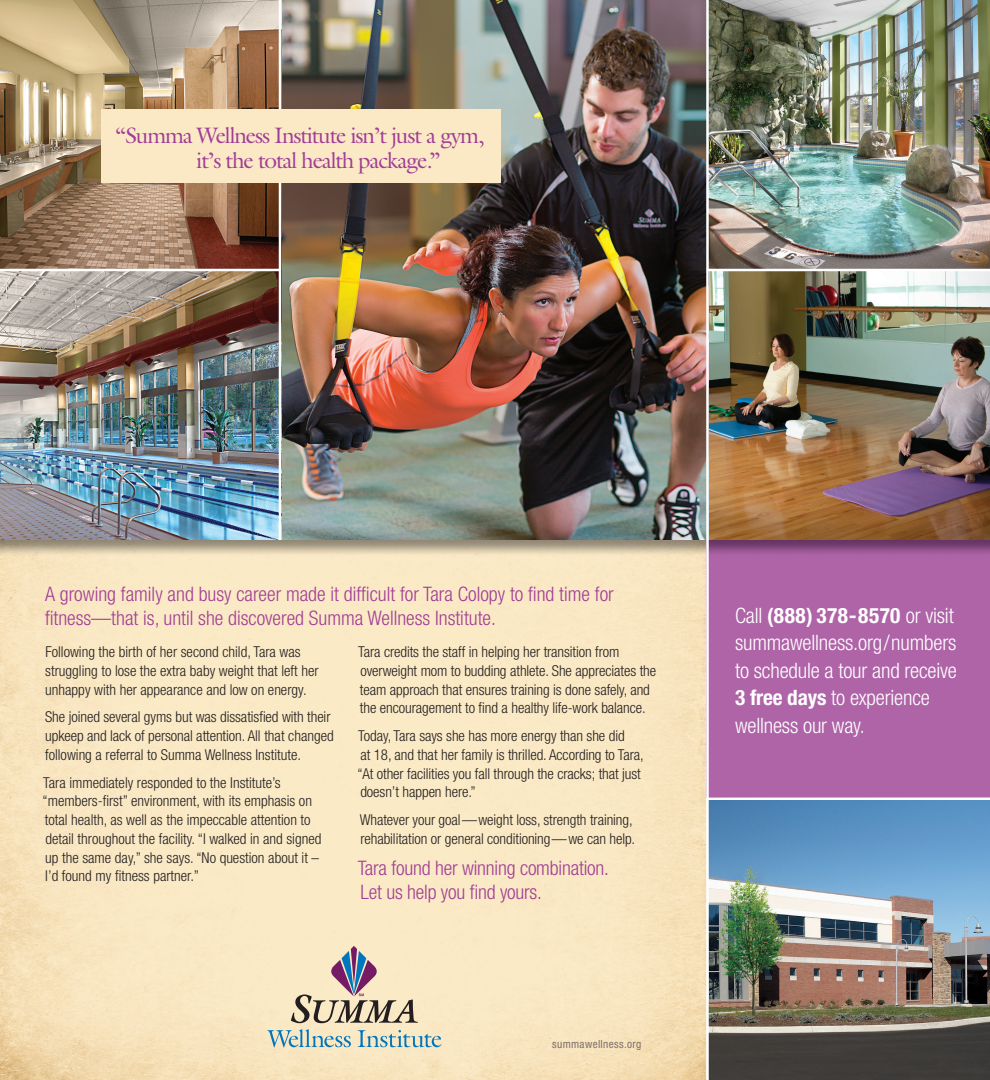
<style>
.page{position:relative;width:990px;height:1080px;background:#fff}
.page>*{position:absolute;margin:0;border:0;box-sizing:border-box;transform-origin:0 0}
.t1{font:22.5px/25px "Galliard";letter-spacing:-.05em;color:#a13d96}
.t2{font:300 condensed 21.25px/27.5px "Helvetica Neue";letter-spacing:-.01em;color:#fff}
.t3{font:300 condensed 20px/23.8px "Helvetica Neue";color:#a13d96}
.t4{font:300 condensed 15px/18.8px "Helvetica Neue";letter-spacing:-.005em;color:#231f20}
.t5{font:condensed 11.25px "Helvetica Neue";letter-spacing:.03em;color:#7d716c}
.s1{font-weight:700}
</style>
<div class="page">
<img style="left:0;top:557px;width:706px;height:523px">
<div style="left:707px;top:540px;width:283px;height:259px;background:#af64a8"></div>
<img style="left:0;top:0;width:990px;height:557px">
<img style="left:709px;top:524px;width:281px;height:31px">
<img style="left:0;top:524px;width:706px;height:16px">
<img style="left:0;top:521px;width:990px;height:3px">
<img style="left:709px;top:800px;width:281px;height:280px">
<hr style="left:706px;top:798px;width:284px;height:2px;background:#fff">
<svg style="left:291px;top:946px;width:127px;height:77px;background:#cfbfab"></svg>
<svg style="left:267px;top:1029px;width:84px;height:19px;background:#bccbc1"></svg>
<svg style="left:357px;top:1030px;width:84px;height:17px"></svg>
<hr style="left:0;top:269px;width:280px;height:2px;background:#fff">
<hr style="left:707px;top:269px;width:283px;height:2px;background:#fff">
<hr style="left:279px;top:0;width:2px;height:540px;background:#fff">
<hr style="left:706px;top:0;width:3px;height:1080px;background:#fff">
<div style="left:102px;top:110px;width:399px;height:73px;background:#fbe9c6"></div>
<h1 class="t1" style="left:197px;top:122px;width:289px;text-indent:-82px">“Summa Wellness Institute isn’t just a gym, it’s the total health package.”</h1>
<h3 class="t3" style="left:45px;top:582px;width:570px">A growing family and busy career made it difficult for Tara Colopy to find time for fitness—that is, until she discovered Summa Wellness Institute.</h3>
<p class="t4" style="left:45px;top:642px;width:275px">Following the birth of her second child, Tara was struggling to lose the extra baby weight that left her unhappy with her appearance and low on energy.</p>
<p class="t4" style="left:45px;top:708px;width:290px">She joined several gyms but was dissatisfied with their upkeep and lack of personal attention. All that changed following a referral to Summa Wellness Institute.</p>
<p class="t4" style="left:42px;top:773px;width:281px">Tara immediately responded to the Institute’s “members-first” environment, with its emphasis on total health, as well as the impeccable attention to detail throughout the facility. “I walked in and signed up the same day,” she says. “No question about it – I’d found my fitness partner.”</p>
<p class="t4" style="left:358px;top:642px;width:299px">Tara credits the staff in helping her transition from overweight mom to budding athlete. She appreciates the team approach that ensures training is done safely, and the encouragement to find a healthy life-work balance.</p>
<p class="t4" style="left:357px;top:726px;width:288px">Today, Tara says she has more energy than she did<br>at 18, and that her family is thrilled. According to Tara, “At other facilities you fall through the cracks; that just doesn’t happen here.”</p>
<p class="t4" style="left:360px;top:810px;width:277px">Whatever your goal—weight loss, strength training, rehabilitation or general conditioning—we can help.</p>
<h3 class="t3" style="left:358px;top:856px;width:253px">Tara found her winning combination.<br>Let us help you find yours.</h3>
<p class="t5" style="left:552px;top:1037px;width:91px">summawellness.org</p>
<h2 class="t2" style="left:735px;top:601px;width:223px">Call <span class="s1">(888) 378-8570</span> or visit summawellness.org/numbers to schedule a tour and receive<br><span class="s1">3 free days</span> to experience wellness our way.</h2>
</div>
